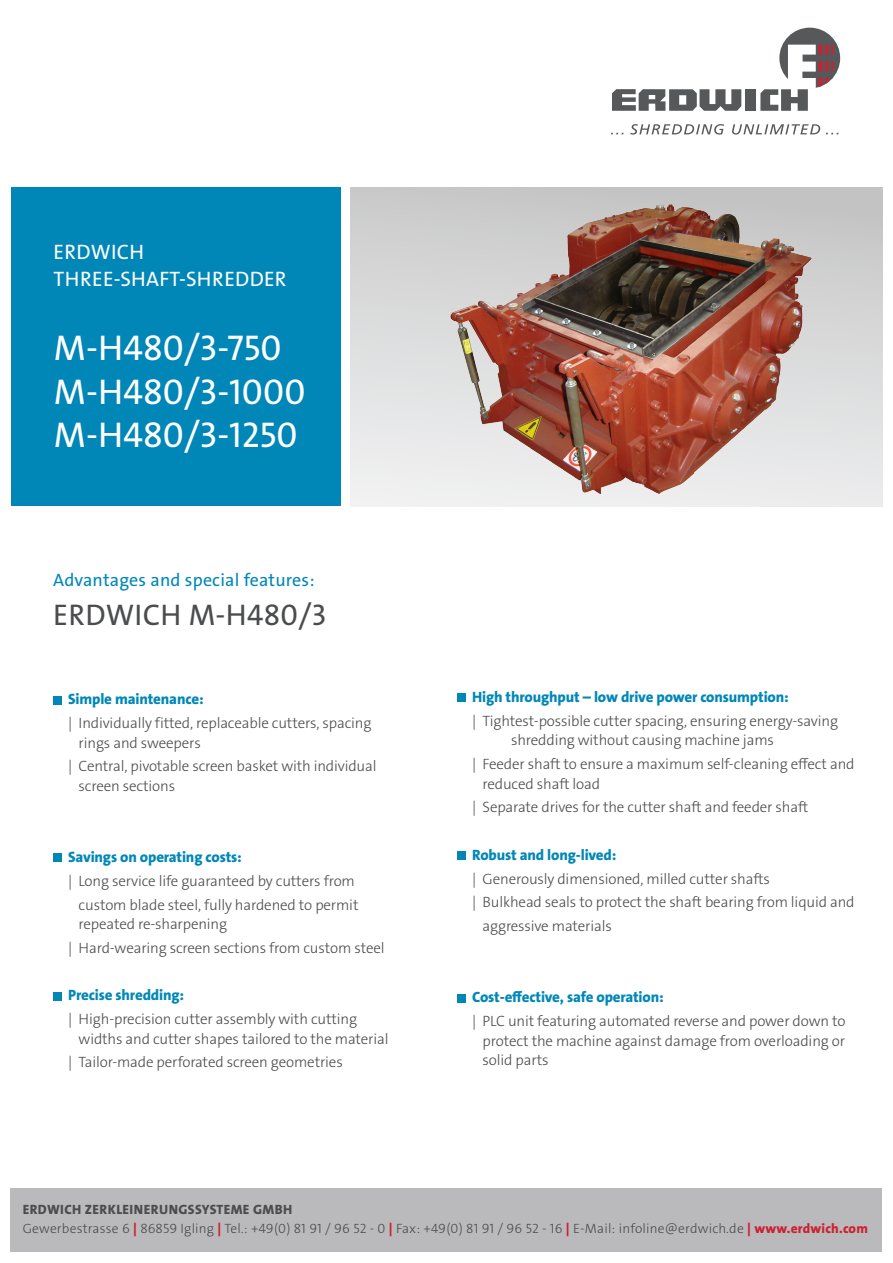
<style>
.page{position:relative;width:893px;height:1263px;background:#fff}
.page>*{position:absolute;margin:0;border:0;box-sizing:border-box;transform-origin:0 0}
.t1{font:36px/43.5px "The Sans LP5 Plain";color:#fff}
.t2{font:30px "The Sans LP5 Plain";letter-spacing:.01em;color:#4b4c4d}
.t3{font:21px/27px "The Sans LP5 Plain";letter-spacing:.015em;color:#fff}
.t4{font:18px "The Sans LP5 Plain";letter-spacing:.01em;color:#0087b8}
.t5{font:15px/19.5px "The Sans LP3 Lig";letter-spacing:-.01em;color:#4b4c4d}
.t6{font:15px "The Sans LP8 Ex Bld";letter-spacing:-.01em;color:#0087b8}
.t7{font:13.5px "The Sans LP3 Lig";letter-spacing:.015em;color:#4b4c4d}
.t8{font:13.5px "The Sans LP8 Ex Bld";letter-spacing:.03em;color:#4b4c4d}
.s1{font-family:"The Sans LP8 Ex Bld";color:#cd2030}
</style>
<div class="page">
<div style="left:779px;top:28px;width:61px;height:60px;background:#57585a;border-radius:50%"></div>
<svg style="left:612px;top:89px;width:129px;height:22px"></svg>
<div style="left:746px;top:89px;width:10px;height:22px;background:#57585a"></div>
<svg style="left:760px;top:45px;width:73px;height:66px"></svg>
<svg style="left:611px;top:124px;width:227px;height:11px"></svg>
<div style="left:11px;top:187px;width:330px;height:319px;background:#0087b8"></div>
<div style="left:350px;top:187px;width:532px;height:319px;background:linear-gradient(to bottom,#c8c8c8,#f0f1f2)"></div>
<img style="left:421px;top:187px;width:427px;height:306px">
<div style="left:11px;top:1188px;width:871px;height:64px;background:#bab9bb"></div>
<div style="left:53px;top:696px;width:9px;height:8px;background:#0087b8"></div>
<div style="left:53px;top:853px;width:9px;height:9px;background:#0087b8"></div>
<div style="left:53px;top:992px;width:9px;height:8px;background:#0087b8"></div>
<div style="left:457px;top:694px;width:9px;height:8px;background:#0087b8"></div>
<div style="left:457px;top:851px;width:9px;height:9px;background:#0087b8"></div>
<div style="left:457px;top:994px;width:9px;height:8px;background:#0087b8"></div>
<h3 class="t3" style="left:54px;top:239px;width:234px">ERDWICH<br>THREE-SHAFT-SHREDDER</h3>
<h1 class="t1" style="left:54px;top:327px;width:253px">M-H480/3-750<br>M-H480/3-1000<br>M-H480/3-1250</h1>
<p class="t4" style="left:53px;top:568px;width:263px">Advantages and special features:</p>
<p class="t2" style="left:53px;top:595px;width:275px">ERDWICH M-H480/3</p>
<p class="t6" style="left:68px;top:689px;width:137px">Simple maintenance:</p>
<p class="t5" style="left:79px;top:713px;width:294px;text-indent:-10px">| Individually fitted, replaceable cutters, spacing rings and sweepers</p>
<p class="t5" style="left:79px;top:756px;width:299px;text-indent:-10px">| Central, pivotable screen basket with individual screen sections</p>
<p class="t6" style="left:68px;top:847px;width:175px">Savings on operating costs:</p>
<p class="t5" style="left:68px;top:871px;width:288px">| Long service life guaranteed by cutters from</p>
<p class="t5" style="left:79px;top:895px;width:281px">custom blade steel, fully hardened to permit repeated re-sharpening</p>
<p class="t5" style="left:68px;top:938px;width:318px">| Hard-wearing screen sections from custom steel</p>
<p class="t6" style="left:68px;top:985px;width:117px">Precise shredding:</p>
<p class="t5" style="left:79px;top:1009px;width:311px;text-indent:-10px">| High-precision cutter assembly with cutting widths and cutter shapes tailored to the material</p>
<p class="t5" style="left:68px;top:1052px;width:276px">| Tailor-made perforated screen geometries</p>
<p class="t6" style="left:472px;top:687px;width:318px">High throughput – low drive power consumption:</p>
<p class="t5" style="left:511px;top:711px;width:328px;text-indent:-39px">| Tightest-possible cutter spacing, ensuring energy-saving shredding without causing machine jams</p>
<p class="t5" style="left:483px;top:754px;width:373px;text-indent:-10px">| Feeder shaft to ensure a maximum self-cleaning effect and reduced shaft load</p>
<p class="t5" style="left:472px;top:798px;width:338px">| Separate drives for the cutter shaft and feeder shaft</p>
<p class="t6" style="left:472px;top:845px;width:146px">Robust and long-lived:</p>
<p class="t5" style="left:472px;top:869px;width:299px">| Generously dimensioned, milled cutter shafts</p>
<p class="t5" style="left:472px;top:893px;width:384px">| Bulkhead seals to protect the shaft bearing from liquid and</p>
<p class="t5" style="left:483px;top:916px;width:131px">aggressive materials</p>
<p class="t6" style="left:472px;top:988px;width:193px">Cost-effective, safe operation:</p>
<p class="t5" style="left:483px;top:1011px;width:364px;text-align:justify;text-indent:-10px">| PLC unit featuring automated reverse and power down to protect the machine against damage from overloading or solid parts</p>
<p class="t8" style="left:23px;top:1200px;width:271px">ERDWICH ZERKLEINERUNGSSYSTEME GMBH</p>
<p class="t7" style="left:23px;top:1220px;width:847px">Gewerbestrasse 6 <span class="s1">|</span> 86859 Igling <span class="s1">|</span> Tel.: +49(0) 81 91 / 96 52 - 0 <span class="s1">|</span> Fax: +49(0) 81 91 / 96 52 - 16 <span class="s1">|</span> E-Mail: infoline@erdwich.de <span class="s1">| www.erdwich.com</span></p>
</div>
